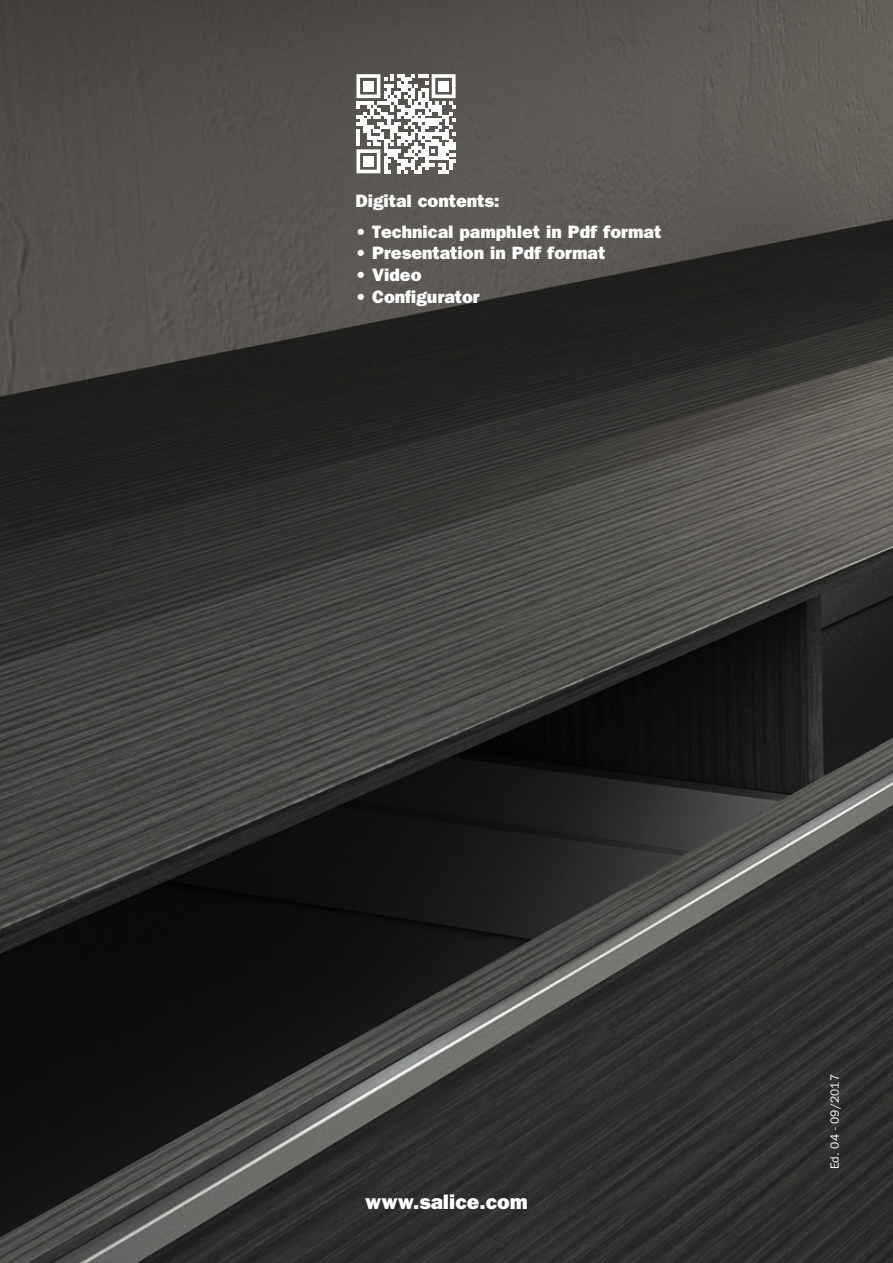
<style>
.page{position:relative;width:893px;height:1263px;background:#fff}
.page>*{position:absolute;margin:0;border:0;box-sizing:border-box;transform-origin:0 0}
.t1{font:21px "ITC Franklin Gothic Std Hvy";color:#fff}
.t2{font:18px "ITC Franklin Gothic Std Hvy";color:#fff}
.t3{font:12px "ITC Franklin Gothic Std";color:#fff}
</style>
<div class="page">
<img style="left:0;top:0;width:893px;height:1263px">
<svg style="left:356px;top:74px;width:100px;height:99px"></svg>
<div style="left:363px;top:81px;width:11px;height:10px;background:#fff"></div>
<div style="left:438px;top:81px;width:11px;height:10px;background:#fff"></div>
<div style="left:363px;top:156px;width:11px;height:10px;background:#fff"></div>
<p class="t2" style="left:355px;top:190px;width:146px">Digital contents:</p>
<p class="t2" style="left:355px;top:221px;width:307px">• Technical pamphlet in Pdf format</p>
<p class="t2" style="left:355px;top:243px;width:251px">• Presentation in Pdf format</p>
<p class="t2" style="left:355px;top:264px;width:68px">• Video</p>
<p class="t2" style="left:355px;top:286px;width:126px">• Configurator</p>
<p class="t1" style="left:365px;top:1189px;width:164px">www.salice.com</p>
<p class="t3" style="left:828px;top:1169px;width:97px;rotate:-90deg">Ed. 04 - 09/2017</p>
</div>
